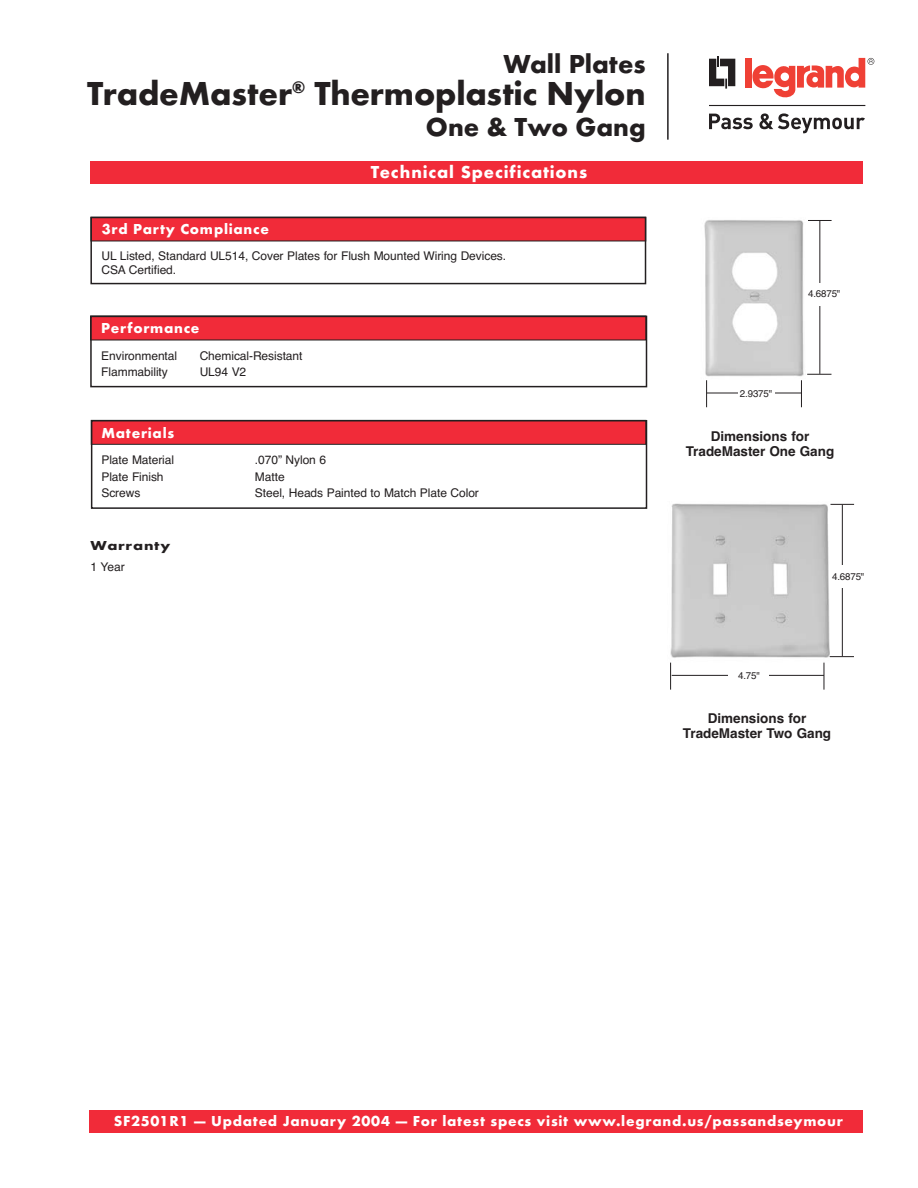
<style>
.page{position:relative;width:918px;height:1188px;background:#fff}
.page>*{position:absolute;margin:0;border:0;box-sizing:border-box;transform-origin:0 0}
.t1{font:700 34.5px "Futura T";letter-spacing:-.005em;color:#231f20}
.t2{font:700 27px "Futura T";color:#231f20}
.t3{font:700 18px "Futura T";letter-spacing:.05em;color:#fff}
.t4{font:700 15px "Futura T";letter-spacing:.05em;color:#fff}
.t5{font:700 13.5px/15px "Helvetica";color:#231f20;text-align:center}
.t6{font:700 13.5px "Futura T";letter-spacing:.05em;color:#231f20;scale:1.2 1}
.t7{font:12px/13.5px "Helvetica";letter-spacing:-.005em;color:#231f20}
.t8{font:9.75px "Helvetica";letter-spacing:-.015em;color:#231f20}
</style>
<div class="page">
<div style="left:90px;top:161px;width:773px;height:23px;background:#f12b39"></div>
<div style="left:89px;top:1111px;width:774px;height:22px;background:#f12b39"></div>
<hr style="left:667px;top:53px;width:2px;height:87px;background:#231f20">
<div style="left:91px;top:217px;width:555px;height:24px;background:#f12b39"></div>
<div style="left:90px;top:217px;width:556px;height:67px;border:2px solid #231f20"></div>
<div style="left:91px;top:316px;width:555px;height:24px;background:#f12b39"></div>
<div style="left:90px;top:316px;width:557px;height:71px;border:2px solid #231f20"></div>
<div style="left:91px;top:420px;width:555px;height:24px;background:#f12b39"></div>
<div style="left:91px;top:420px;width:555px;height:25px;border:1px solid #231f20"></div>
<div style="left:91px;top:420px;width:556px;height:89px;border:2px solid #231f20"></div>
<img style="left:704px;top:220px;width:100px;height:157px">
<hr style="left:707px;top:393px;width:94px;height:1px;background:#231f20">
<div style="left:738px;top:388px;width:36px;height:16px;background:#fff"></div>
<svg style="left:808px;top:220px;width:24px;height:1px"></svg>
<svg style="left:801px;top:374px;width:30px;height:33px"></svg>
<hr style="left:819px;top:220px;width:1px;height:154px;background:#231f20">
<div style="left:805px;top:283px;width:39px;height:22px;background:#fff"></div>
<svg style="left:706px;top:380px;width:1px;height:27px"></svg>
<img style="left:670px;top:503px;width:159px;height:160px">
<hr style="left:672px;top:675px;width:152px;height:1px;background:#231f20">
<svg style="left:824px;top:663px;width:1px;height:27px"></svg>
<div style="left:729px;top:670px;width:40px;height:14px;background:#fff"></div>
<svg style="left:831px;top:504px;width:23px;height:1px"></svg>
<svg style="left:830px;top:656px;width:24px;height:1px"></svg>
<hr style="left:842px;top:505px;width:1px;height:151px;background:#231f20">
<div style="left:830px;top:566px;width:36px;height:22px;background:#fff"></div>
<svg style="left:670px;top:663px;width:1px;height:27px"></svg>
<svg style="left:709px;top:56px;width:26px;height:33px"></svg>
<div style="left:745px;top:58px;width:6px;height:30px;background:#ef4035"></div>
<svg style="left:752px;top:58px;width:122px;height:40px"></svg>
<hr style="left:709px;top:105px;width:156px;height:1px;background:#231f20">
<svg style="left:709px;top:114px;width:44px;height:15px"></svg>
<svg style="left:759px;top:113px;width:106px;height:20px"></svg>
<h2 class="t2" style="left:504px;top:53px;width:144px">Wall Plates</h2>
<h1 class="t1" style="left:87px;top:79px;width:560px">TradeMaster<sup>®</sup> Thermoplastic Nylon</h1>
<h2 class="t2" style="left:426px;top:116px;width:221px">One &amp; Two Gang</h2>
<h3 class="t3" style="left:371px;top:165px;width:218px">Technical Specifications</h3>
<p class="t4" style="left:102px;top:223px;width:169px">3rd Party Compliance</p>
<p class="t7" style="left:101px;top:250px;width:406px">UL Listed, Standard UL514, Cover Plates for Flush Mounted Wiring Devices.<br>CSA Certified.</p>
<p class="t4" style="left:101px;top:322px;width:100px">Performance</p>
<p class="t7" style="left:101px;top:350px;width:77px">Environmental</p>
<p class="t7" style="left:200px;top:350px;width:104px">Chemical-Resistant</p>
<p class="t7" style="left:101px;top:367px;width:68px">Flammability</p>
<p class="t7" style="left:200px;top:367px;width:48px">UL94 V2</p>
<p class="t4" style="left:101px;top:427px;width:74px">Materials</p>
<p class="t7" style="left:101px;top:454px;width:74px">Plate Material</p>
<p class="t7" style="left:255px;top:454px;width:73px">.070” Nylon 6</p>
<p class="t7" style="left:101px;top:471px;width:64px">Plate Finish</p>
<p class="t7" style="left:255px;top:471px;width:31px">Matte</p>
<p class="t7" style="left:101px;top:487px;width:40px">Screws</p>
<p class="t7" style="left:255px;top:487px;width:225px">Steel, Heads Painted to Match Plate Color</p>
<p class="t6" style="left:91px;top:540px;width:68px">Warranty</p>
<p class="t7" style="left:91px;top:561px;width:36px">1 Year</p>
<p class="t8" style="left:808px;top:290px;width:34px">4.6875"</p>
<p class="t8" style="left:740px;top:390px;width:34px">2.9375"</p>
<p class="t5" style="left:686px;top:430px;width:150px">Dimensions for<br>TradeMaster One Gang</p>
<p class="t8" style="left:832px;top:573px;width:34px">4.6875"</p>
<p class="t8" style="left:738px;top:672px;width:23px">4.75"</p>
<p class="t5" style="left:683px;top:712px;width:150px">Dimensions for<br>TradeMaster Two Gang</p>
<p class="t4" style="left:114px;top:1115px;width:731px">SF2501R1 — Updated January 2004 — For latest specs visit www.legrand.us/passandseymour</p>
</div>
